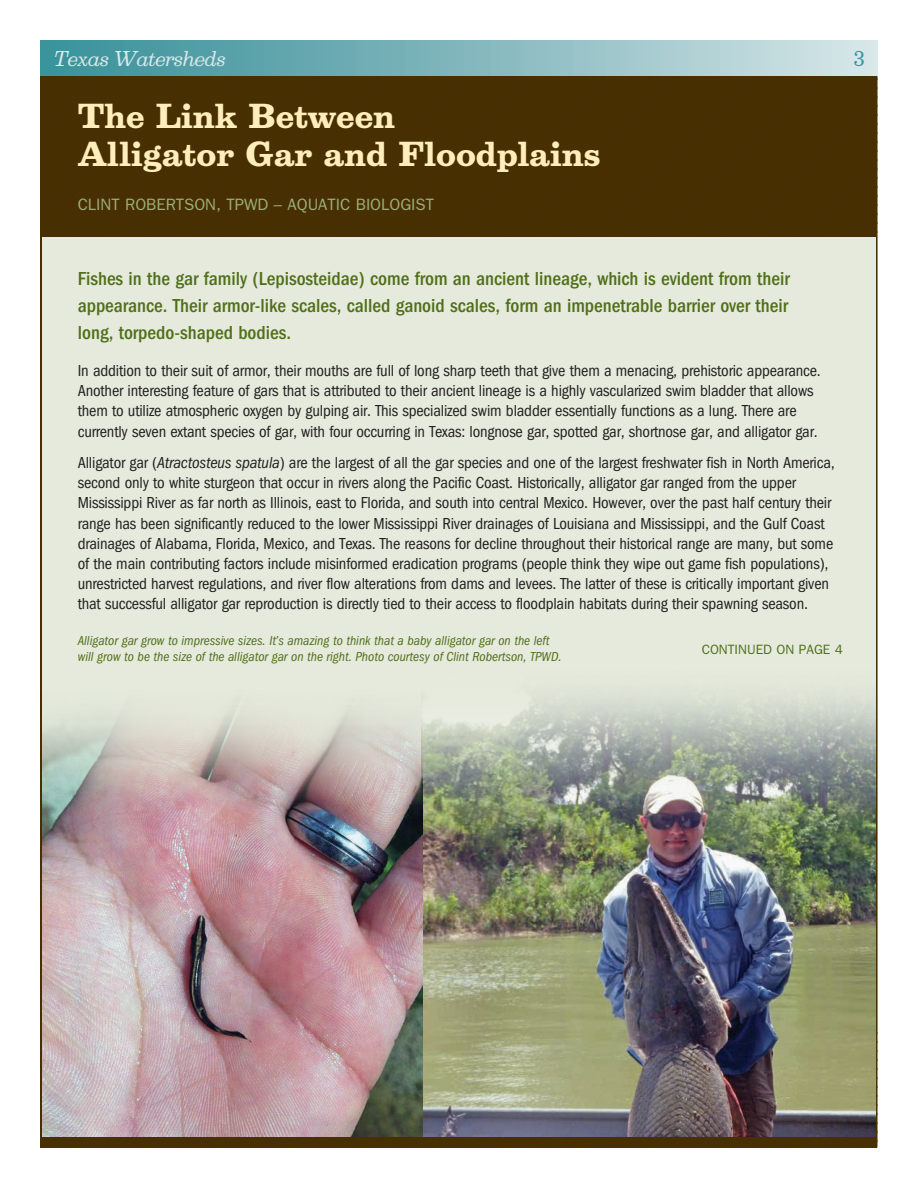
<style>
.page{position:relative;width:918px;height:1188px;background:#fff}
.page>*{position:absolute;margin:0;border:0;box-sizing:border-box;transform-origin:0 0}
.t1{font:700 31.5px/37.8px "Belizio";color:#feb}
.t2{font:500 condensed 19.5px/27px "Franklin Gothic";color:#506f18;text-align:justify}
.t3{font:italic 19.5px "Belizio";letter-spacing:-.025em;color:#dae9ea}
.t4{font:19.5px "Belizio";color:#37939b}
.t5{font:condensed 16.5px/20.2px "Franklin Gothic";letter-spacing:-.01em;color:#231f20}
.t6{font:16.5px "Franklin Gothic";color:#9cae78}
.t7{font:italic condensed 13.5px/16.5px "Franklin Gothic";color:#506f18}
.t8{font:13.5px "Franklin Gothic";color:#506f18}
.s1{font-style:italic}
</style>
<div class="page">
<div style="left:40px;top:40px;width:838px;height:36px;background:linear-gradient(to right,#348e97,#d4e4e6)"></div>
<div style="left:41px;top:76px;width:836px;height:1071px;background:#482f00"></div>
<div style="left:41px;top:238px;width:837px;height:792px;background:#e5eadc"></div>
<img style="left:422px;top:696px;width:454px;height:440px">
<img style="left:42px;top:710px;width:380px;height:426px">
<hr style="left:40px;top:76px;width:2px;height:1071px;background:#482f00">
<hr style="left:876px;top:76px;width:2px;height:1071px;background:#482f00">
<p class="t3" style="left:54px;top:46px;width:173px">Texas Watersheds</p>
<p class="t4" style="left:853px;top:46px;width:13px">3</p>
<h1 class="t1" style="left:78px;top:96px;width:524px">The Link Between<br>Alligator Gar and Floodplains</h1>
<p class="t6" style="left:78px;top:194px;width:358px">CLINT ROBERTSON, TPWD – AQUATIC BIOLOGIST</p>
<p class="t2" style="left:78px;top:265px;width:713px">Fishes in the gar family (Lepisosteidae) come from an ancient lineage, which is evident from their appearance. Their armor-like scales, called ganoid scales, form an impenetrable barrier over their long, torpedo-shaped bodies.</p>
<p class="t5" style="left:78px;top:361px;width:745px">In addition to their suit of armor, their mouths are full of long sharp teeth that give them a menacing, prehistoric appearance.<br>Another interesting feature of gars that is attributed to their ancient lineage is a highly vascularized swim bladder that allows them to utilize atmospheric oxygen by gulping air. This specialized swim bladder essentially functions as a lung. There are currently seven extant species of gar, with four occurring in Texas: longnose gar, spotted gar, shortnose gar, and alligator gar.</p>
<p class="t5" style="left:78px;top:452px;width:759px">Alligator gar (<span class="s1">Atractosteus spatula</span>) are the largest of all the gar species and one of the largest freshwater fish in North America, second only to white sturgeon that occur in rivers along the Pacific Coast. Historically, alligator gar ranged from the upper Mississippi River as far north as Illinois, east to Florida, and south into central Mexico. However, over the past half century their range has been significantly reduced to the lower Mississippi River drainages of Louisiana and Mississippi, and the Gulf Coast drainages of Alabama, Florida, Mexico, and Texas. The reasons for decline throughout their historical range are many, but some of the main contributing factors include misinformed eradication programs (people think they wipe out game fish populations), unrestricted harvest regulations, and river flow alterations from dams and levees. The latter of these is critically important given that successful alligator gar reproduction is directly tied to their access to floodplain habitats during their spawning season.</p>
<p class="t7" style="left:78px;top:632px;width:485px">Alligator gar grow to impressive sizes. It’s amazing to think that a baby alligator gar on the left will grow to be the size of the alligator gar on the right. Photo courtesy of Clint Robertson, TPWD.</p>
<p class="t8" style="left:702px;top:642px;width:143px">CONTINUED ON PAGE 4</p>
</div>
